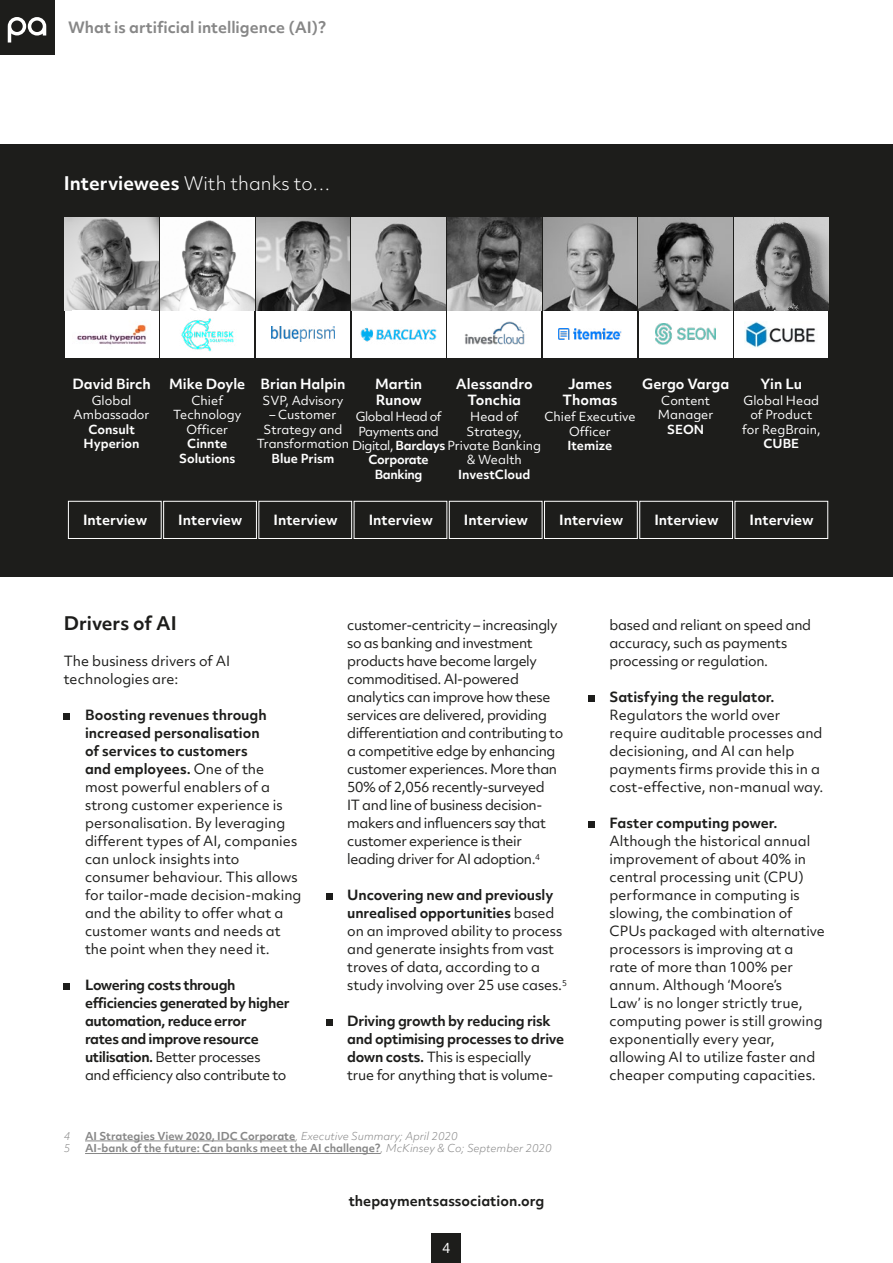
<style>
.page{position:relative;width:893px;height:1263px;background:#fff}
.page>*{position:absolute;margin:0;border:0;box-sizing:border-box;transform-origin:0 0}
.t1{font:300 18px "Objektiv Mk 2";color:#fff}
.t2{font:700 18px "Objektiv Mk 2";color:#1d1d1b}
.t3{font:700 15px "Objektiv Mk 2";color:#878787}
.t4{font:13.5px/18px "Objektiv Mk 2";letter-spacing:-.005em;color:#1d1d1b}
.t5{font:13.5px/18px "Objektiv Mk 2";letter-spacing:-.03em;color:#1d1d1b}
.t6{font:700 13.5px/18px "Objektiv Mk 2";letter-spacing:-.02em;color:#1d1d1b}
.t7{font:700 13.5px/16.2px "Objektiv Mk 2";color:#fff;text-align:center}
.t8{font:700 13.5px "Objektiv Mk 2";color:#1d1d1b}
.t9{font:13.5px "Objektiv Mk 2";color:#fff}
.t10{font:12px/14.4px "Objektiv Mk 2";color:#fff;text-align:center}
.t11{font:700 12px/14.4px "Objektiv Mk 2";color:#fff;text-align:center}
.t12{font:12px "Objektiv Mk 2";letter-spacing:-.03em;color:#fff}
.t13{font:700 12px "Objektiv Mk 2";letter-spacing:-.03em;color:#fff}
.t14{font:700 10.5px "Objektiv Mk 2";color:#878787}
.t15{font:italic 300 10.5px "Objektiv Mk 2";color:#878787}
.s1{font-weight:700}
.s2{font-family:"Objektiv Mk 1"}
.s3{font-weight:400}
.s4{font-weight:300;font-style:italic}
</style>
<div class="page">
<div style="left:0;top:144px;width:893px;height:432px;background:#1d1d1b"></div>
<svg style="left:64px;top:714px;width:6px;height:6px"></svg>
<svg style="left:64px;top:984px;width:6px;height:6px"></svg>
<svg style="left:326px;top:894px;width:6px;height:6px"></svg>
<svg style="left:326px;top:1020px;width:6px;height:6px"></svg>
<div style="left:588px;top:696px;width:7px;height:6px;background:#1d1d1b"></div>
<div style="left:588px;top:822px;width:7px;height:6px;background:#1d1d1b"></div>
<img style="left:65px;top:217px;width:93px;height:94px">
<div style="left:65px;top:311px;width:93px;height:47px;background:#fff"></div>
<img style="left:77px;top:324px;width:69px;height:21px">
<img style="left:639px;top:217px;width:93px;height:94px">
<div style="left:639px;top:311px;width:93px;height:47px;background:#fff"></div>
<img style="left:656px;top:324px;width:60px;height:21px">
<img style="left:735px;top:217px;width:93px;height:94px">
<div style="left:735px;top:311px;width:93px;height:47px;background:#fff"></div>
<img style="left:745px;top:322px;width:71px;height:25px">
<img style="left:543px;top:217px;width:94px;height:94px">
<div style="left:543px;top:311px;width:94px;height:47px;background:#fff"></div>
<img style="left:558px;top:329px;width:64px;height:11px">
<img style="left:448px;top:217px;width:93px;height:94px">
<div style="left:448px;top:311px;width:93px;height:47px;background:#fff"></div>
<img style="left:465px;top:321px;width:60px;height:24px">
<img style="left:352px;top:217px;width:93px;height:94px">
<div style="left:352px;top:311px;width:93px;height:47px;background:#fff"></div>
<img style="left:360px;top:327px;width:77px;height:15px">
<img style="left:161px;top:217px;width:93px;height:94px">
<div style="left:161px;top:311px;width:93px;height:47px;background:#fff"></div>
<img style="left:181px;top:318px;width:53px;height:34px">
<img style="left:256px;top:217px;width:94px;height:94px">
<div style="left:256px;top:311px;width:94px;height:47px;background:#fff"></div>
<img style="left:271px;top:327px;width:64px;height:14px">
<hr style="left:85px;top:1140px;width:210px;height:1px;background:#878787">
<hr style="left:85px;top:1153px;width:295px;height:1px;background:#878787">
<div style="left:68px;top:501px;width:94px;height:38px;border:1px solid #fff"></div>
<div style="left:258px;top:501px;width:94px;height:38px;border:1px solid #fff"></div>
<div style="left:449px;top:501px;width:93px;height:38px;border:1px solid #fff"></div>
<div style="left:163px;top:501px;width:94px;height:38px;border:1px solid #fff"></div>
<div style="left:354px;top:501px;width:93px;height:38px;border:1px solid #fff"></div>
<div style="left:544px;top:501px;width:94px;height:38px;border:1px solid #fff"></div>
<div style="left:735px;top:501px;width:93px;height:38px;border:1px solid #fff"></div>
<div style="left:639px;top:501px;width:94px;height:38px;border:1px solid #fff"></div>
<div style="left:432px;top:1233px;width:29px;height:30px;background:#1d1d1b"></div>
<div style="left:0;top:0;width:54px;height:54px;background:#1d1d1b"></div>
<svg style="left:8px;top:17px;width:38px;height:26px"></svg>
<p class="t3" style="left:68px;top:17px;width:260px">What is artificial intelligence (AI)?</p>
<h1 class="t1" style="left:64px;top:171px;width:268px"><span class="s1">Interviewees</span> With thanks to…</h1>
<p class="t7" style="left:72px;top:375px;width:80px">David Birch</p>
<p class="t10" style="left:74px;top:393px;width:77px">Global<br>Ambassador</p>
<p class="t11" style="left:84px;top:422px;width:58px">Consult<br>Hyperion</p>
<p class="t7" style="left:169px;top:375px;width:78px">Mike Doyle</p>
<p class="t10" style="left:173px;top:393px;width:70px">Chief<br>Technology<br>Officer</p>
<p class="t11" style="left:179px;top:436px;width:58px">Cinnte<br>Solutions</p>
<p class="t7" style="left:260px;top:375px;width:86px">Brian Halpin</p>
<p class="t10" style="left:263px;top:393px;width:82px">SVP, Advisory</p>
<p class="t10" style="left:257px;top:408px;width:94px">– Customer<br>Strategy and<br>Transformation</p>
<p class="t11" style="left:272px;top:451px;width:64px">Blue Prism</p>
<p class="t7" style="left:456px;top:375px;width:78px">Alessandro<br>Tonchia</p>
<p class="t10" style="left:467px;top:409px;width:57px">Head of<br>Strategy,</p>
<p class="t10" style="left:467px;top:453px;width:57px">&amp; Wealth</p>
<p class="t11" style="left:458px;top:467px;width:74px">InvestCloud</p>
<p class="t7" style="left:375px;top:375px;width:49px;text-align:left">Martin<br>Runow</p>
<p class="t12" style="left:356px;top:408px;width:87px">Global Head of</p>
<p class="t12" style="left:358px;top:423px;width:82px">Payments and</p>
<p class="t10" style="left:352px;top:438px;width:191px">Digital, <span class="s1">Barclays</span> Private Banking</p>
<p class="t13" style="left:368px;top:451px;width:62px">Corporate</p>
<p class="t13" style="left:375px;top:466px;width:49px">Banking</p>
<p class="t7" style="left:642px;top:375px;width:89px">Gergo Varga</p>
<p class="t10" style="left:658px;top:393px;width:57px;text-align:left">Content<br>Manager</p>
<p class="t11" style="left:667px;top:422px;width:39px">SEON</p>
<p class="t7" style="left:563px;top:375px;width:56px">James<br>Thomas</p>
<p class="t10" style="left:544px;top:409px;width:93px">Chief Executive<br>Officer</p>
<p class="t11" style="left:567px;top:438px;width:46px">Itemize</p>
<p class="t7" style="left:761px;top:375px;width:43px">Yin Lu</p>
<p class="t10" style="left:742px;top:393px;width:80px">Global Head of Product for RegBrain,</p>
<p class="t11" style="left:763px;top:436px;width:38px">CUBE</p>
<p class="t7" style="left:83px;top:512px;width:66px"><span class="s2">I</span>nterview</p>
<p class="t7" style="left:178px;top:512px;width:66px"><span class="s2">In</span>terview</p>
<p class="t7" style="left:274px;top:512px;width:66px"><span class="s2">In</span>terview</p>
<p class="t7" style="left:369px;top:512px;width:66px"><span class="s2">In</span>terview</p>
<p class="t7" style="left:464px;top:512px;width:66px"><span class="s2">In</span>terview</p>
<p class="t7" style="left:559px;top:512px;width:66px"><span class="s2">In</span>terview</p>
<p class="t7" style="left:654px;top:512px;width:66px"><span class="s2">In</span>terview</p>
<p class="t7" style="left:750px;top:512px;width:66px"><span class="s2">In</span>terview</p>
<h1 class="t2" style="left:64px;top:611px;width:114px">Drivers of AI</h1>
<p class="t4" style="left:64px;top:652px;width:168px">The business drivers of AI technologies are:</p>
<p class="t4" style="left:85px;top:706px;width:218px"><span class="s1">Boosting revenues through increased personalisation<br>of services to customers<br>and employees.</span> One of the<br>most powerful enablers of a strong customer experience is personalisation. By leveraging different types of AI, companies can unlock insights into consumer behaviour. This allows for tailor-made decision-making and the ability to offer what a customer wants and needs at the point when they need it.</p>
<p class="t6" style="left:85px;top:976px;width:206px">Lowering costs through efficiencies generated by higher automation, reduce error<br>rates and improve resource utilisation. <span class="s3">Better processes<br>and efficiency also contribute to</span></p>
<p class="t5" style="left:347px;top:616px;width:217px">customer-centricity – increasingly so as banking and investment products have become largely commoditised. AI-powered analytics can improve how these services are delivered, providing differentiation and contributing to a competitive edge by enhancing customer experiences. More than<br>50% of 2,056 recently-surveyed<br>IT and line of business decision&shy;makers and influencers say that customer experience is their leading driver for AI adoption.<sup>4</sup></p>
<p class="t4" style="left:347px;top:886px;width:221px"><span class="s1">Uncovering new and previously unrealised opportunities</span> based on an improved ability to process and generate insights from vast troves of data, according to a study involving over 25 use cases.<sup>5</sup></p>
<p class="t6" style="left:347px;top:1012px;width:218px">Driving growth by reducing risk and optimising processes to drive down costs. <span class="s3">This is especially<br>true for anything that is volume-</span></p>
<p class="t15" style="left:64px;top:1128px;width:8px">4</p>
<p class="t14" style="left:85px;top:1128px;width:374px">AI Strategies View 2020, IDC Corporate<span class="s4">, Executive Summary; April 2020</span></p>
<p class="t15" style="left:64px;top:1141px;width:8px">5</p>
<p class="t14" style="left:85px;top:1141px;width:468px">AI-bank of the future: Can banks meet the AI challenge?<span class="s4">, McKinsey &amp; Co; September 2020</span></p>
<p class="t8" style="left:349px;top:1191px;width:197px">thepaymentsassociation.org</p>
<p class="t9" style="left:442px;top:1238px;width:10px">4</p>
<p class="t4" style="left:609px;top:616px;width:203px">based and reliant on speed and accuracy, such as payments processing or regulation.</p>
<p class="t8" style="left:609px;top:687px;width:167px">Satisfying the regulator.</p>
<p class="t4" style="left:609px;top:706px;width:215px">Regulators the world over require auditable processes and decisioning, and AI can help payments firms provide this in a cost-effective, non-manual way.</p>
<p class="t8" style="left:609px;top:813px;width:169px">Faster computing power.</p>
<p class="t4" style="left:609px;top:832px;width:217px">Although the historical annual improvement of about 40% in central processing unit (CPU) performance in computing is slowing, the combination of<br>CPUs packaged with alternative processors is improving at a<br>rate of more than 100% per annum. Although ‘Moore’s<br>Law’ is no longer strictly true, computing power is still growing exponentially every year, allowing AI to utilize faster and cheaper computing capacities.</p>
</div>
